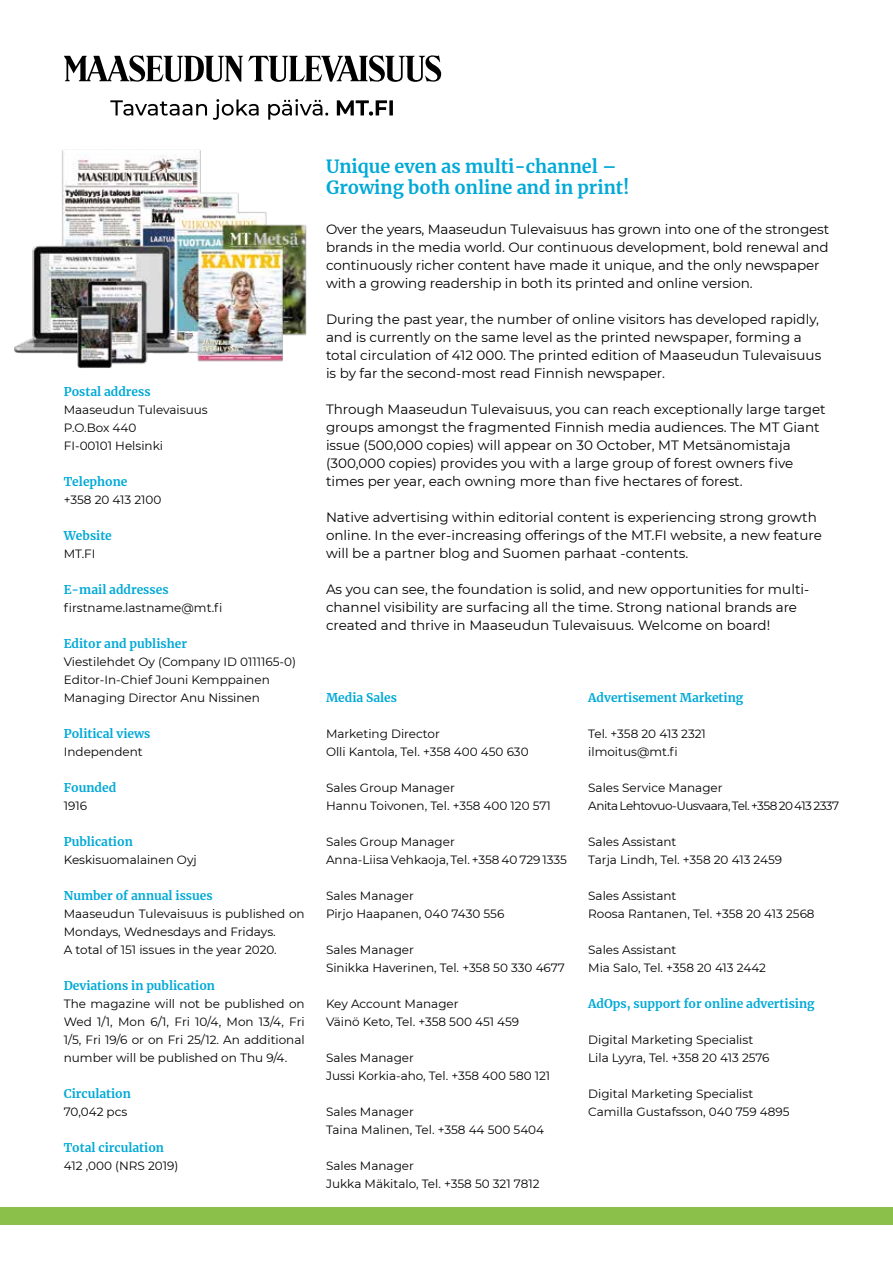
<style>
.page{position:relative;width:893px;height:1263px;background:#fff}
.page>*{position:absolute;margin:0;border:0;box-sizing:border-box;transform-origin:0 0}
.t1{font:700 18px/21px "Merriweather";color:#00a9d7}
.t2{font:13.5px/18px "Montserrat";color:#000}
.t3{font:12px/18px "Montserrat";color:#000}
.t4{font:700 12px "Merriweather";color:#00a9d7}
.t5{font:12px/18px "Montserrat";letter-spacing:-.04em;color:#000}
</style>
<div class="page">
<div style="left:0;top:1208px;width:893px;height:17px;background:#8bc04b"></div>
<svg style="left:64px;top:55px;width:377px;height:27px"></svg>
<svg style="left:110px;top:99px;width:283px;height:21px"></svg>
<img style="left:14px;top:150px;width:293px;height:218px">
<p class="t4" style="left:64px;top:383px;width:88px">Postal address</p>
<p class="t3" style="left:64px;top:400px;width:145px">Maaseudun Tulevaisuus<br>P.O.Box 440<br>FI-00101 Helsinki</p>
<p class="t4" style="left:64px;top:473px;width:65px">Telephone</p>
<p class="t3" style="left:64px;top:490px;width:99px">+358 20 413 2100</p>
<p class="t4" style="left:64px;top:527px;width:50px">Website</p>
<p class="t3" style="left:64px;top:544px;width:33px">MT.FI</p>
<p class="t4" style="left:64px;top:581px;width:106px">E-mail addresses</p>
<p class="t3" style="left:64px;top:598px;width:160px">firstname.lastname@mt.fi</p>
<p class="t4" style="left:64px;top:635px;width:125px">Editor and publisher</p>
<p class="t3" style="left:64px;top:652px;width:234px">Viestilehdet Oy (Company ID 0111165-0)<br>Editor-In-Chief Jouni Kemppainen<br>Managing Director Anu Nissinen</p>
<p class="t4" style="left:64px;top:725px;width:88px">Political views</p>
<p class="t3" style="left:64px;top:742px;width:81px">Independent</p>
<p class="t4" style="left:64px;top:779px;width:54px">Founded</p>
<p class="t3" style="left:64px;top:796px;width:25px">1916</p>
<p class="t4" style="left:64px;top:833px;width:71px">Publication</p>
<p class="t3" style="left:64px;top:850px;width:134px">Keskisuomalainen Oyj</p>
<p class="t4" style="left:64px;top:887px;width:150px">Number of annual issues</p>
<p class="t3" style="left:64px;top:904px;width:242px">Maaseudun Tulevaisuus is published on<br>Mondays, Wednesdays and Fridays.<br>A total of 151 issues in the year 2020.</p>
<p class="t4" style="left:64px;top:977px;width:153px">Deviations in publication</p>
<p class="t3" style="left:64px;top:994px;width:242px;text-align:justify">The magazine will not be published on Wed 1/1, Mon 6/1, Fri 10/4, Mon 13/4, Fri 1/5, Fri 19/6 or on Fri 25/12. An additional number will be published on Thu 9/4.</p>
<p class="t4" style="left:64px;top:1085px;width:69px">Circulation</p>
<p class="t3" style="left:64px;top:1102px;width:65px">70,042 pcs</p>
<p class="t4" style="left:64px;top:1139px;width:102px">Total circulation</p>
<p class="t3" style="left:64px;top:1156px;width:116px">412 ,000 (NRS 2019)</p>
<h1 class="t1" style="left:326px;top:156px;width:305px">Unique even as multi-channel –<br>Growing both online and in print!</h1>
<p class="t2" style="left:326px;top:220px;width:505px">Over the years, Maaseudun Tulevaisuus has grown into one of the strongest brands in the media world. Our continuous development, bold renewal and continuously richer content have made it unique, and the only newspaper with a growing readership in both its printed and online version.</p>
<p class="t2" style="left:326px;top:310px;width:497px">During the past year, the number of online visitors has developed rapidly, and is currently on the same level as the printed newspaper, forming a total circulation of 412 000. The printed edition of Maaseudun Tulevaisuus is by far the second-most read Finnish newspaper.</p>
<p class="t2" style="left:326px;top:400px;width:501px">Through Maaseudun Tulevaisuus, you can reach exceptionally large target groups amongst the fragmented Finnish media audiences. The MT Giant issue (500,000 copies) will appear on 30 October, MT Metsänomistaja (300,000 copies) provides you with a large group of forest owners five times per year, each owning more than five hectares of forest.</p>
<p class="t2" style="left:326px;top:508px;width:497px">Native advertising within editorial content is experiencing strong growth online. In the ever-increasing offerings of the MT.FI website, a new feature will be a partner blog and Suomen parhaat -contents.</p>
<p class="t2" style="left:326px;top:580px;width:485px">As you can see, the foundation is solid, and new opportunities for multi&shy;channel visibility are surfacing all the time. Strong national brands are created and thrive in Maaseudun Tulevaisuus. Welcome on board!</p>
<p class="t4" style="left:326px;top:689px;width:73px">Media Sales</p>
<p class="t3" style="left:326px;top:724px;width:204px">Marketing Director<br>Olli Kantola, Tel. +358 400 450 630</p>
<p class="t3" style="left:326px;top:778px;width:226px">Sales Group Manager<br>Hannu Toivonen, Tel. +358 400 120 571</p>
<p class="t3" style="left:326px;top:832px;width:242px">Sales Group Manager<br>Anna-Liisa Vehkaoja, Tel. +358 40 729 1335</p>
<p class="t3" style="left:326px;top:886px;width:180px">Sales Manager<br>Pirjo Haapanen, 040 7430 556</p>
<p class="t3" style="left:326px;top:940px;width:240px">Sales Manager<br>Sinikka Haverinen, Tel. +358 50 330 4677</p>
<p class="t3" style="left:326px;top:994px;width:195px">Key Account Manager<br>Väinö Keto, Tel. +358 500 451 459</p>
<p class="t3" style="left:326px;top:1048px;width:226px">Sales Manager<br>Jussi Korkia-aho, Tel. +358 400 580 121</p>
<p class="t3" style="left:326px;top:1102px;width:220px">Sales Manager<br>Taina Malinen, Tel. +358 44 500 5404</p>
<p class="t3" style="left:326px;top:1156px;width:215px">Sales Manager<br>Jukka Mäkitalo, Tel. +358 50 321 7812</p>
<p class="t4" style="left:588px;top:689px;width:157px">Advertisement Marketing</p>
<p class="t3" style="left:588px;top:724px;width:119px">Tel. +358 20 413 2321 ilmoitus@mt.fi</p>
<p class="t5" style="left:588px;top:778px;width:252px">Sales Service Manager<br>Anita Lehtovuo-Uusvaara, Tel. +358 20 413 2337</p>
<p class="t3" style="left:588px;top:832px;width:195px">Sales Assistant<br>Tarja Lindh, Tel. +358 20 413 2459</p>
<p class="t3" style="left:588px;top:886px;width:228px">Sales Assistant<br>Roosa Rantanen, Tel. +358 20 413 2568</p>
<p class="t3" style="left:588px;top:940px;width:179px">Sales Assistant<br>Mia Salo, Tel. +358 20 413 2442</p>
<p class="t4" style="left:588px;top:995px;width:228px">AdOps, support for online advertising</p>
<p class="t3" style="left:588px;top:1030px;width:183px">Digital Marketing Specialist<br>Lila Lyyra, Tel. +358 20 413 2576</p>
<p class="t3" style="left:588px;top:1084px;width:203px">Digital Marketing Specialist<br>Camilla Gustafsson, 040 759 4895</p>
</div>
